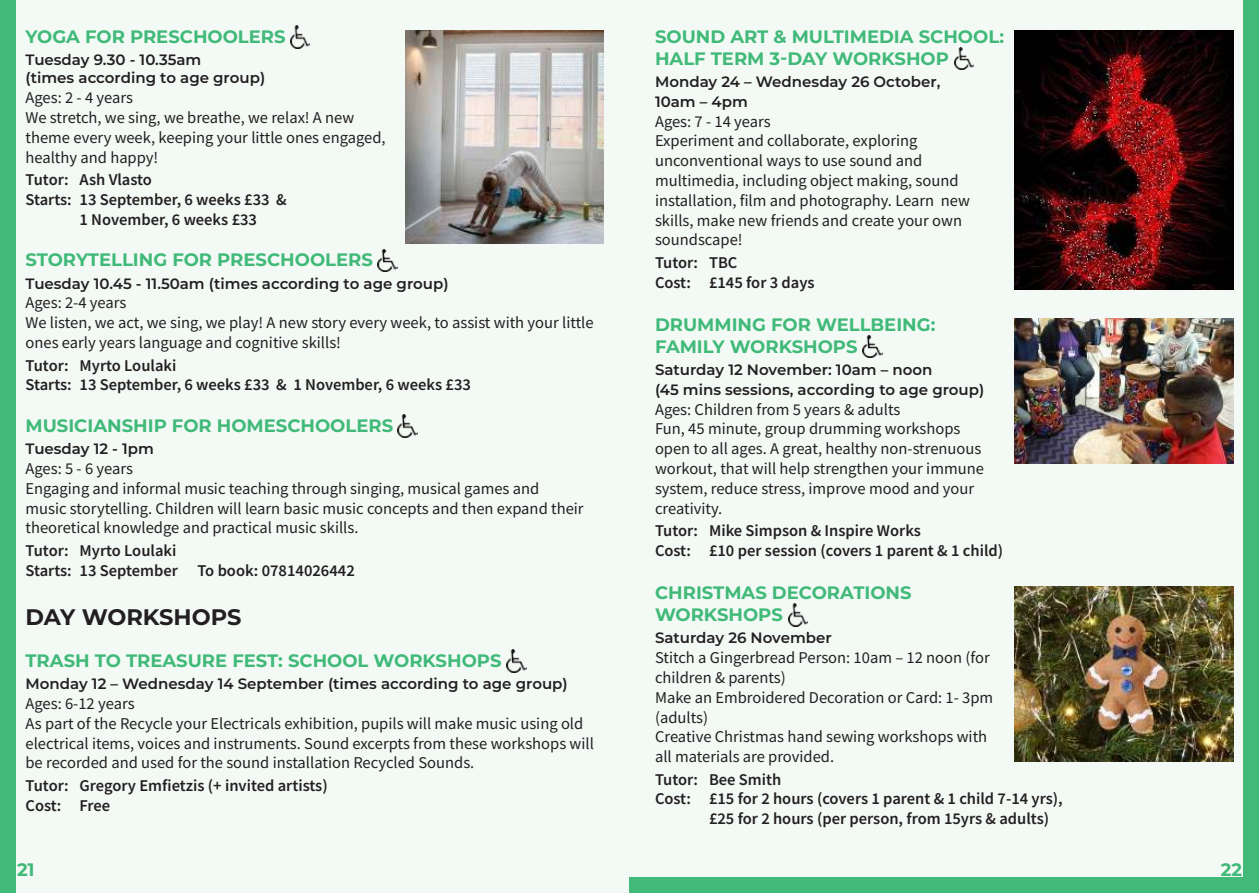
<style>
.page{position:relative;width:1259px;height:893px;background:#f3faf5}
.page>*{position:absolute;margin:0;border:0;box-sizing:border-box;transform-origin:0 0}
.t1{font:700 22.5px "Montserrat";color:#231f20}
.t2{font:700 18px/21.6px "Montserrat";color:#40b979}
.t3{font:16.5px/19.8px "Source Sans Pro";color:#231f20}
.t4{font:600 16.5px/19.8px "Source Sans Pro";color:#231f20}
.t5{font:600 15px/19.8px "Montserrat";color:#231f20}
</style>
<div class="page">
<img style="left:954px;top:47px;width:19px;height:23px">
<img style="left:862px;top:335px;width:20px;height:23px">
<img style="left:788px;top:604px;width:19px;height:22px">
<img style="left:290px;top:26px;width:20px;height:22px">
<img style="left:378px;top:249px;width:20px;height:22px">
<img style="left:398px;top:415px;width:19px;height:22px">
<img style="left:506px;top:650px;width:20px;height:22px">
<img style="left:1014px;top:587px;width:219px;height:175px">
<img style="left:1014px;top:318px;width:219px;height:145px">
<img style="left:1014px;top:30px;width:219px;height:259px">
<div style="left:0;top:0;width:16px;height:893px;background:#40b979"></div>
<div style="left:1243px;top:0;width:16px;height:893px;background:#40b979"></div>
<div style="left:629px;top:877px;width:630px;height:16px;background:#40b979"></div>
<img style="left:405px;top:30px;width:199px;height:213px">
<p class="t2" style="left:26px;top:26px;width:262px">YOGA FOR PRESCHOOLERS</p>
<p class="t5" style="left:26px;top:52px;width:241px;line-height:18px">Tuesday 9.30 - 10.35am<br>(times according to age group)</p>
<p class="t3" style="left:26px;top:88px;width:362px">Ages: 2 - 4 years<br>We stretch, we sing, we breathe, we relax! A new theme every week, keeping your little ones engaged, healthy and happy!</p>
<p class="t4" style="left:26px;top:170px;width:128px">Tutor: Ash Vlasto</p>
<p class="t4" style="left:26px;top:190px;width:263px">Starts: 13 September, 6 weeks £33 &amp;</p>
<p class="t4" style="left:80px;top:210px;width:179px">1 November, 6 weeks £33</p>
<p class="t2" style="left:26px;top:249px;width:349px">STORYTELLING FOR PRESCHOOLERS</p>
<p class="t5" style="left:26px;top:274px;width:424px">Tuesday 10.45 - 11.50am (times according to age group)</p>
<p class="t3" style="left:26px;top:293px;width:569px">Ages: 2-4 years<br>We listen, we act, we sing, we play! A new story every week, to assist with your little ones early years language and cognitive skills!</p>
<p class="t4" style="left:26px;top:356px;width:447px">Tutor: Myrto Loulaki<br>Starts: 13 September, 6 weeks £33 &amp; 1 November, 6 weeks £33</p>
<p class="t2" style="left:26px;top:415px;width:369px">MUSICIANSHIP FOR HOMESCHOOLERS</p>
<p class="t5" style="left:26px;top:440px;width:130px">Tuesday 12 - 1pm</p>
<p class="t3" style="left:26px;top:459px;width:559px">Ages: 5 - 6 years<br>Engaging and informal music teaching through singing, musical games and music storytelling. Children will learn basic music concepts and then expand their theoretical knowledge and practical music skills.</p>
<p class="t4" style="left:26px;top:541px;width:331px">Tutor: Myrto Loulaki<br>Starts: 13 September To book: 07814026442</p>
<h1 class="t1" style="left:26px;top:605px;width:218px">DAY WORKSHOPS</h1>
<p class="t2" style="left:26px;top:650px;width:477px">TRASH TO TREASURE FEST: SCHOOL WORKSHOPS</p>
<p class="t5" style="left:26px;top:675px;width:544px">Monday 12 – Wednesday 14 September (times according to age group)</p>
<p class="t3" style="left:26px;top:693px;width:570px">Ages: 6-12 years<br>As part of the Recycle your Electricals exhibition, pupils will make music using old electrical items, voices and instruments. Sound excerpts from these workshops will be recorded and used for the sound installation Recycled Sounds.</p>
<p class="t4" style="left:26px;top:775px;width:304px">Tutor: Gregory Emfietzis (+ invited artists)<br>Cost: Free</p>
<p class="t2" style="left:655px;top:26px;width:351px">SOUND ART &amp; MULTIMEDIA SCHOOL:<br>HALF TERM 3-DAY WORKSHOP</p>
<p class="t5" style="left:655px;top:73px;width:287px">Monday 24 – Wednesday 26 October,<br>10am – 4pm</p>
<p class="t3" style="left:655px;top:111px;width:316px">Ages: 7 - 14 years<br>Experiment and collaborate, exploring unconventional ways to use sound and multimedia, including object making, sound installation, film and photography. Learn new skills, make new friends and create your own soundscape!</p>
<p class="t4" style="left:655px;top:253px;width:161px">Tutor: TBC<br>Cost: £145 for 3 days</p>
<p class="t2" style="left:655px;top:314px;width:282px">DRUMMING FOR WELLBEING:<br>FAMILY WORKSHOPS</p>
<p class="t5" style="left:655px;top:361px;width:331px">Saturday 12 November: 10am – noon<br>(45 mins sessions, according to age group)</p>
<p class="t3" style="left:655px;top:399px;width:330px">Ages: Children from 5 years &amp; adults<br>Fun, 45 minute, group drumming workshops open to all ages. A great, healthy non-strenuous workout, that will help strengthen your immune system, reduce stress, improve mood and your creativity.</p>
<p class="t4" style="left:655px;top:521px;width:349px">Tutor: Mike Simpson &amp; Inspire Works<br>Cost: £10 per session (covers 1 parent &amp; 1 child)</p>
<p class="t2" style="left:655px;top:582px;width:258px">CHRISTMAS DECORATIONS<br>WORKSHOPS</p>
<p class="t5" style="left:655px;top:629px;width:178px">Saturday 26 November</p>
<p class="t3" style="left:655px;top:648px;width:340px">Stitch a Gingerbread Person: 10am – 12 noon (for children &amp; parents)<br>Make an Embroidered Decoration or Card: 1- 3pm (adults)<br>Creative Christmas hand sewing workshops with all materials are provided.</p>
<p class="t4" style="left:655px;top:770px;width:128px">Tutor: Bee Smith</p>
<p class="t4" style="left:655px;top:790px;width:409px">Cost: £15 for 2 hours (covers 1 parent &amp; 1 child 7-14 yrs),</p>
<p class="t4" style="left:709px;top:809px;width:341px">£25 for 2 hours (per person, from 15yrs &amp; adults)</p>
<p class="t2" style="left:17px;top:859px;width:19px">21</p>
<p class="t2" style="left:1220px;top:859px;width:23px">22</p>
</div>
